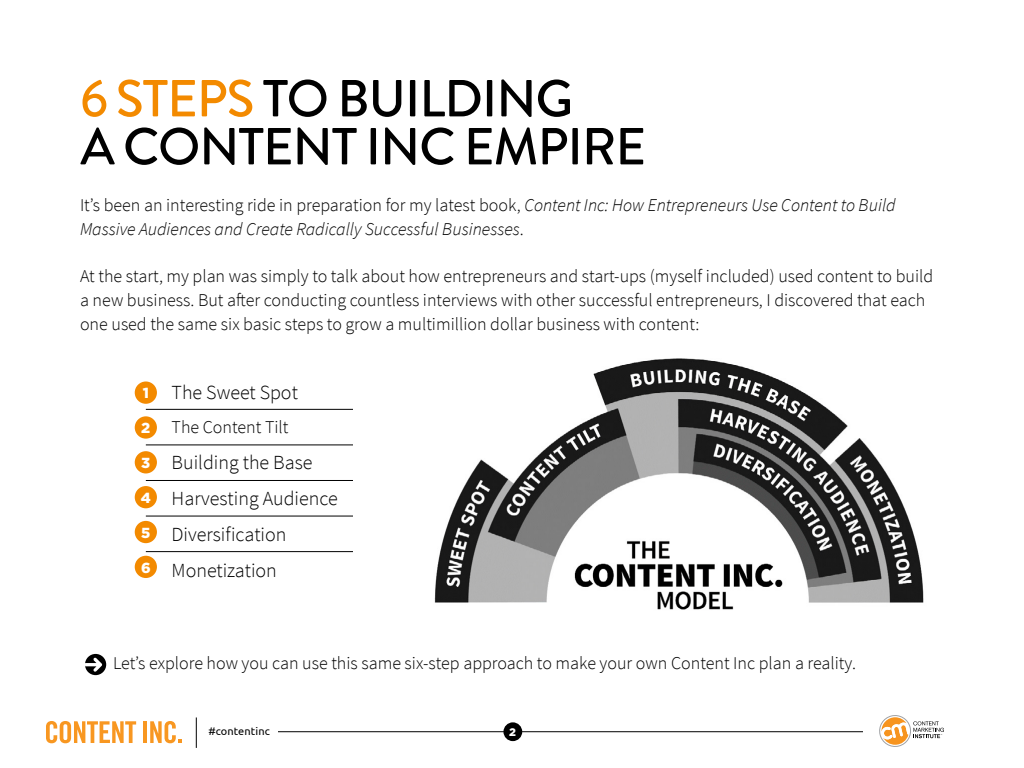
<style>
.page{position:relative;width:1024px;height:768px;background:#fff}
.page>*{position:absolute;margin:0;border:0;box-sizing:border-box;transform-origin:0 0}
.t1{font:500 52px/48px "Brandon Grotesque";letter-spacing:-.02em;color:#000}
.t2{font:300 20px/36px "Source Sans Pro";color:#000}
.t3{font:300 18px/24px "Source Sans Pro";color:#000}
.t4{font:italic 300 18px/24px "Source Sans Pro";color:#000}
.t5{font:900 14.6px "Gotham";color:#fff}
.t6{font:11px "Ubuntu";letter-spacing:.01em;color:#000}
.t7{font:900 11px "Gotham";color:#fff}
.s1{color:#f38a00}
.s2{font-style:normal}
</style>
<div class="page">
<hr style="left:278px;top:731px;width:585px;height:1px;background:#000">
<div style="left:503px;top:722px;width:19px;height:19px;background:#000;border-radius:50%"></div>
<hr style="left:196px;top:717px;width:1px;height:31px;background:#000">
<svg style="left:879px;top:715px;width:65px;height:32px"></svg>
<svg style="left:46px;top:721px;width:90px;height:22px"></svg>
<hr style="left:143px;top:721px;width:4px;height:22px;background:#f89721">
<svg style="left:150px;top:721px;width:32px;height:22px"></svg>
<img style="left:434px;top:358px;width:490px;height:252px">
<div style="left:135px;top:382px;width:22px;height:22px;background:#f38a00;border-radius:50%"></div>
<div style="left:135px;top:416px;width:22px;height:23px;background:#f38a00;border-radius:50%"></div>
<div style="left:135px;top:451px;width:22px;height:22px;background:#f38a00;border-radius:50%"></div>
<div style="left:135px;top:486px;width:22px;height:22px;background:#f38a00;border-radius:50%"></div>
<div style="left:135px;top:521px;width:22px;height:22px;background:#f38a00;border-radius:50%"></div>
<div style="left:135px;top:556px;width:22px;height:22px;background:#f38a00;border-radius:50%"></div>
<hr style="left:146px;top:409px;width:207px;height:1px;background:#000">
<hr style="left:146px;top:445px;width:207px;height:1px;background:#000">
<hr style="left:146px;top:480px;width:207px;height:1px;background:#000">
<hr style="left:146px;top:516px;width:207px;height:1px;background:#000">
<hr style="left:146px;top:551px;width:207px;height:1px;background:#000">
<div style="left:85px;top:654px;width:21px;height:21px;background:#000;border-radius:50%"></div>
<svg style="left:85px;top:658px;width:17px;height:14px"></svg>
<h1 class="t1" style="left:80px;top:75px;width:568px"><span class="s1">6 STEPS</span> TO BUILDING<br>A CONTENT INC EMPIRE</h1>
<p class="t4" style="left:80px;top:193px;width:817px"><span class="s2">It’s been an interesting ride in preparation for my latest book,</span> Content Inc: How Entrepreneurs Use Content to Build<br>Massive Audiences and Create Radically Successful Businesses<span class="s2">.</span></p>
<p class="t3" style="left:80px;top:265px;width:855px">At the start, my plan was simply to talk about how entrepreneurs and start-ups (myself included) used content to build a new business. But after conducting countless interviews with other successful entrepreneurs, I discovered that each one used the same six basic steps to grow a multimillion dollar business with content:</p>
<p class="t5" style="left:143px;top:383px;width:8px">1</p>
<p class="t5" style="left:141px;top:418px;width:11px">2</p>
<p class="t5" style="left:141px;top:453px;width:11px">3</p>
<p class="t5" style="left:141px;top:488px;width:12px">4</p>
<p class="t5" style="left:141px;top:522px;width:11px">5</p>
<p class="t5" style="left:141px;top:557px;width:11px">6</p>
<p class="t2" style="left:172px;top:375px;width:128px">The Sweet Spot</p>
<p class="t3" style="left:172px;top:415px;width:118px">The Content Tilt</p>
<p class="t2" style="left:172px;top:445px;width:168px">Building the Base<br>Harvesting Audience<br>Diversification<br>Monetization</p>
<p class="t3" style="left:113px;top:651px;width:744px">Let’s explore how you can use this same six-step approach to make your own Content Inc plan a reality.</p>
<p class="t6" style="left:208px;top:724px;width:63px">#contentinc</p>
<p class="t7" style="left:509px;top:724px;width:8px">2</p>
</div>
